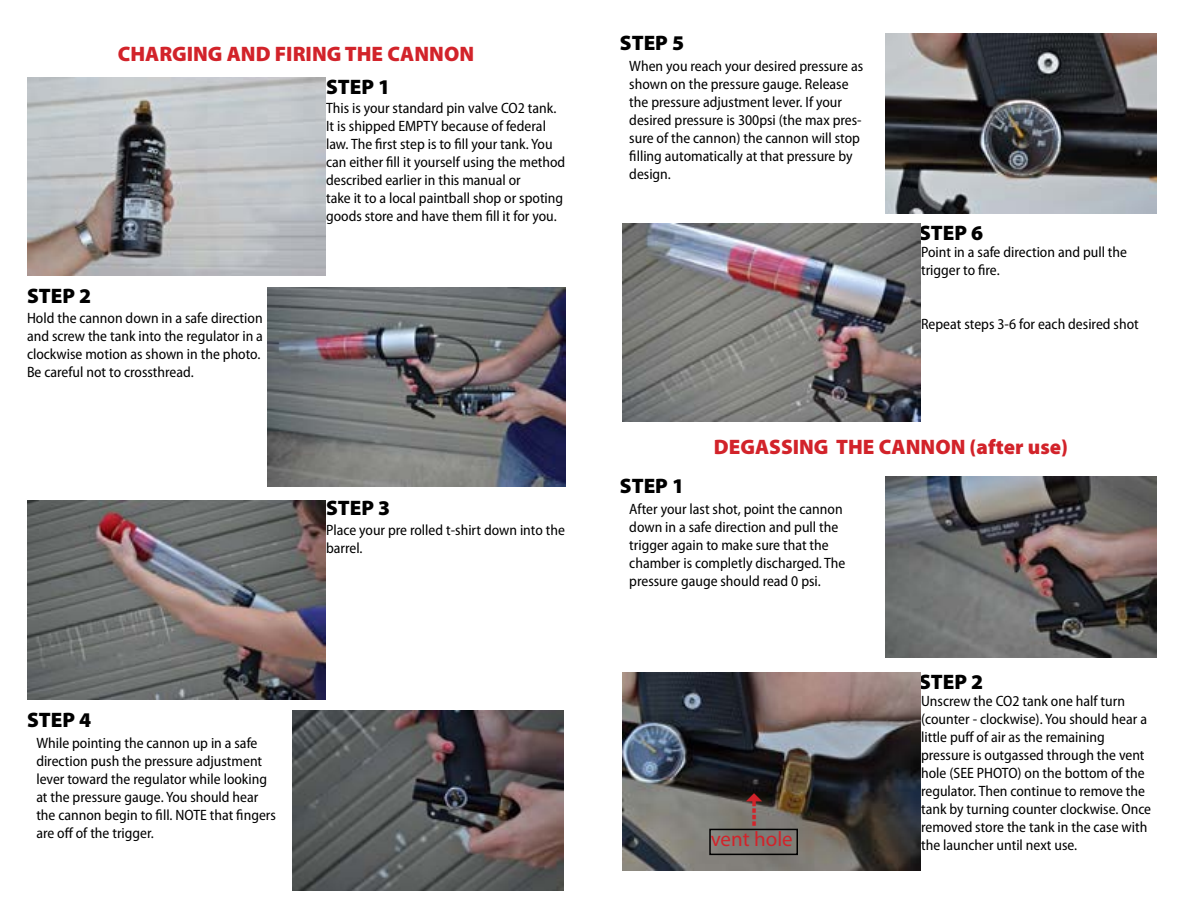
<style>
.page{position:relative;width:1188px;height:918px;background:#fff}
.page>*{position:absolute;margin:0;border:0;box-sizing:border-box;transform-origin:0 0}
.t1{font:900 21px "Myriad Pro";color:#d2232a}
.t2{font:900 21px "Myriad Pro";color:#000}
.t3{font:21px "Myriad Pro";color:#d2232a}
.t4{font:semi-condensed 15px/18px "Myriad Pro";color:#000}
</style>
<div class="page">
<img style="left:27px;top:77px;width:298px;height:199px">
<img style="left:268px;top:288px;width:298px;height:198px">
<img style="left:27px;top:501px;width:298px;height:198px">
<img style="left:622px;top:223px;width:298px;height:199px">
<img style="left:622px;top:672px;width:298px;height:199px">
<img style="left:292px;top:710px;width:272px;height:181px">
<img style="left:885px;top:33px;width:271px;height:181px">
<img style="left:885px;top:476px;width:271px;height:181px">
<div style="left:709px;top:829px;width:89px;height:26px;border:2px solid #000"></div>
<svg style="left:746px;top:793px;width:16px;height:33px"></svg>
<h1 class="t1" style="left:118px;top:40px;width:358px">CHARGING AND FIRING THE CANNON</h1>
<h1 class="t2" style="left:27px;top:282px;width:66px">STEP 2</h1>
<p class="t4" style="left:27px;top:309px;width:238px">Hold the cannon down in a safe direction and screw the tank into the regulator in a clockwise motion as shown in the photo.<br>Be careful not to crossthread.</p>
<h1 class="t2" style="left:326px;top:73px;width:66px">STEP 1</h1>
<p class="t4" style="left:326px;top:99px;width:241px">This is your standard pin valve CO2 tank.<br>It is shipped EMPTY because of federal law. The first step is to fill your tank. You can either fill it yourself using the method described earlier in this manual or<br>take it to a local paintball shop or spoting goods store and have them fill it for you.</p>
<h1 class="t2" style="left:326px;top:494px;width:66px">STEP 3</h1>
<p class="t4" style="left:326px;top:520px;width:240px">Place your pre rolled t-shirt down into the barrel.</p>
<h1 class="t2" style="left:27px;top:706px;width:66px">STEP 4</h1>
<p class="t4" style="left:36px;top:734px;width:241px">While pointing the cannon up in a safe direction push the pressure adjustment lever toward the regulator while looking at the pressure gauge. You should hear the cannon begin to fill. NOTE that fingers are off of the trigger.</p>
<h1 class="t2" style="left:620px;top:29px;width:66px">STEP 5</h1>
<p class="t4" style="left:629px;top:57px;width:235px">When you reach your desired pressure as shown on the pressure gauge. Release the pressure adjustment lever. If your desired pressure is 300psi (the max pres&shy;sure of the cannon) the cannon will stop filling automatically at that pressure by design.</p>
<h1 class="t2" style="left:919px;top:219px;width:66px">STEP 6</h1>
<p class="t4" style="left:921px;top:243px;width:208px">Point in a safe direction and pull the trigger to fire.</p>
<p class="t4" style="left:921px;top:315px;width:219px">Repeat steps 3-6 for each desired shot</p>
<h1 class="t2" style="left:620px;top:472px;width:66px">STEP 1</h1>
<h1 class="t1" style="left:714px;top:433px;width:356px">DEGASSING THE CANNON (after use)</h1>
<p class="t4" style="left:629px;top:500px;width:218px">After your last shot, point the cannon down in a safe direction and pull the trigger again to make sure that the chamber is completly discharged. The pressure gauge should read 0 psi.</p>
<h1 class="t3" style="left:711px;top:826px;width:84px">vent hole</h1>
<h1 class="t2" style="left:919px;top:668px;width:66px">STEP 2</h1>
<p class="t4" style="left:921px;top:692px;width:232px">Unscrew the CO2 tank one half turn (counter - clockwise). You should hear a little puff of air as the remaining pressure is outgassed through the vent hole (SEE PHOTO) on the bottom of the regulator. Then continue to remove the tank by turning counter clockwise. Once removed store the tank in the case with the launcher until next use.</p>
</div>
